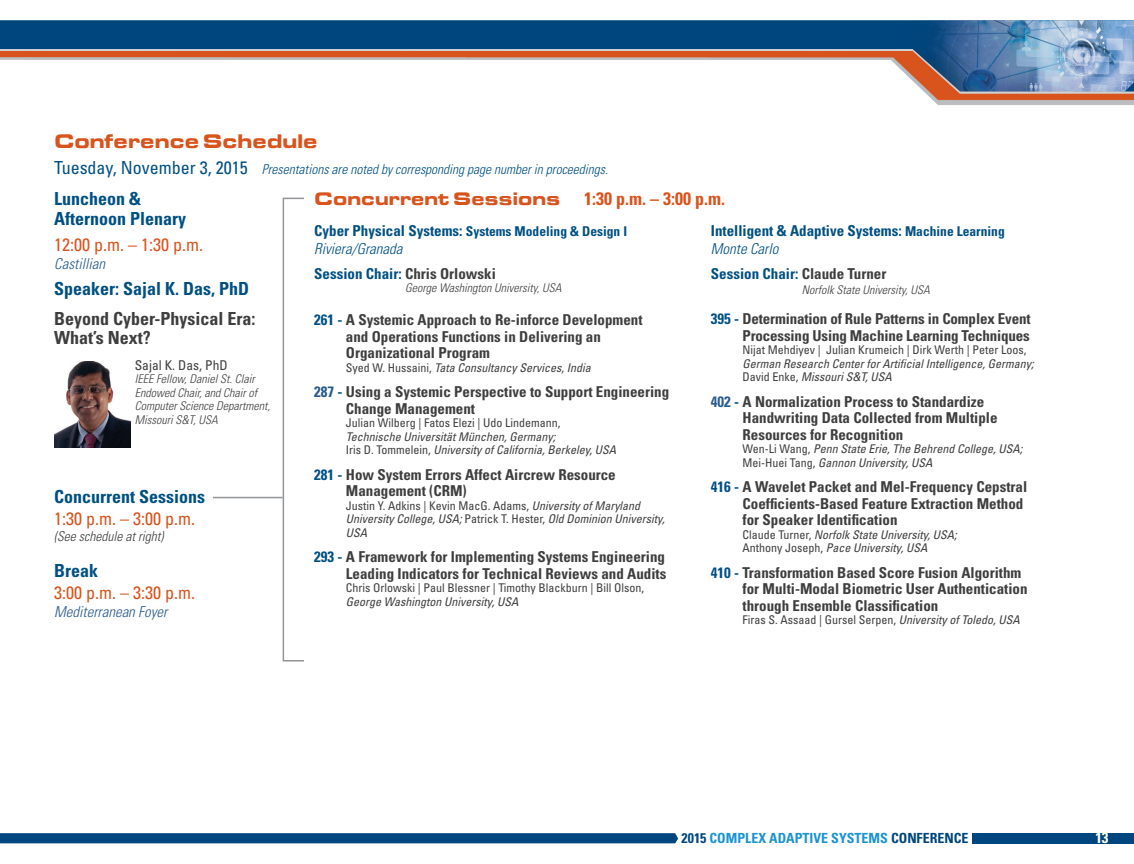
<style>
.page{position:relative;width:1134px;height:864px;background:#fff}
.page>*{position:absolute;margin:0;border:0;box-sizing:border-box;transform-origin:0 0}
.t1{font:700 19.5px "Eddmond";color:#d9531c}
.t2{font:700 condensed 18px "Univers LT";color:#015083}
.t3{font:condensed 18px "Univers LT";color:#d9531c}
.t4{font:700 condensed 18px/19.5px "Univers LT";color:#3e3e3f}
.t5{font:700 18px "Eddmond";color:#d9531c}
.t6{font:700 condensed 18px "Univers LT";color:#d9531c}
.t7{font:700 condensed 15px/16.5px "Univers LT";color:#3e3e3f}
.t8{font:700 condensed 15px "Univers LT";color:#015083}
.t9{font:italic 300 condensed 15px "Univers LT";color:#295b8c}
.t10{font:italic 300 condensed 15px "Univers LT";color:#015083}
.t11{font:700 condensed 15px "Univers LT";color:#fff}
.t12{font:700 condensed 13.95px "Univers LT";color:#1c94d2}
.t13{font:italic 300 condensed 13.5px "Univers LT";color:#015083}
.t14{font:700 condensed 13.5px "Univers LT";color:#015083}
.t15{font:italic 300 condensed 13.5px "Univers LT";color:#3e3e3f}
.t16{font:condensed 13.5px "Univers LT";color:#3e3e3f}
.t17{font:italic condensed 12px/13.5px "Univers LT";color:#3e3e3f}
.t18{font:italic 300 condensed 12px/13.5px "Univers LT";color:#3e3e3f}
.t19{font:condensed 12px/13.5px "Univers LT";color:#3e3e3f}
.s1{font-weight:400;font-style:normal;font-size:18px}
.s2{font-size:15px}
.s3{color:#3e3e3f}
.s4{color:#015083}
.s5{font-style:normal}
.s6{color:#295b8c}
.s7{font-style:italic}
.s8{font-size:13.5px}
.s9{color:#00467e}
</style>
<div class="page">
<svg style="left:0;top:833px;width:678px;height:10px;background:#044980"></svg>
<div style="left:972px;top:833px;width:162px;height:10px;background:#00467e"></div>
<hr style="left:213px;top:497px;width:70px;height:1px;background:#939598">
<img style="left:55px;top:361px;width:75px;height:87px">
<div style="left:0;top:20px;width:894px;height:29px;background:#00467e"></div>
<img style="left:894px;top:20px;width:240px;height:29px">
<img style="left:0;top:49px;width:1134px;height:56px">
<p class="t1" style="left:54px;top:128px;width:265px">Conference Schedule</p>
<p class="t13" style="left:54px;top:161px;width:556px"><span class="s1">Tuesday, November 3, 2015</span> Presentations are noted by corresponding page number in proceedings.</p>
<p class="t2" style="left:54px;top:188px;width:88px">Luncheon &amp;</p>
<p class="t2" style="left:54px;top:207px;width:133px">Afternoon Plenary</p>
<p class="t3" style="left:54px;top:233px;width:150px">12:00 p.m. – 1:30 p.m.</p>
<p class="t9" style="left:54px;top:254px;width:52px">Castillian</p>
<p class="t2" style="left:54px;top:277px;width:196px">Speaker: Sajal K. Das, PhD</p>
<p class="t4" style="left:54px;top:309px;width:203px">Beyond Cyber-Physical Era:<br>What’s Next?</p>
<p class="t16" style="left:135px;top:356px;width:94px">Sajal K. Das, PhD</p>
<p class="t18" style="left:135px;top:372px;width:137px">IEEE Fellow, Daniel St. Clair<br>Endowed Chair, and Chair of<br>Computer Science Department,<br>Missouri S&amp;T, USA</p>
<p class="t5" style="left:314px;top:187px;width:247px">Concurrent Sessions</p>
<p class="t6" style="left:584px;top:188px;width:142px">1:30 p.m. – 3:00 p.m.</p>
<p class="t14" style="left:314px;top:223px;width:314px"><span class="s2">Cyber Physical Systems:</span> Systems Modeling &amp; Design I</p>
<p class="t10" style="left:314px;top:240px;width:90px">Riviera/Granada</p>
<p class="t8" style="left:314px;top:265px;width:183px">Session Chair: <span class="s3">Chris Orlowski</span></p>
<p class="t18" style="left:405px;top:281px;width:158px">George Washington University, USA</p>
<p class="t7" style="left:346px;top:311px;width:298px;text-indent:-32px"><span class="s4">261 -</span> A Systemic Approach to Re-inforce Development and Operations Functions in Delivering an<br>Organizational Program</p>
<p class="t17" style="left:346px;top:360px;width:247px"><span class="s5">Syed W. Hussaini,</span> Tata Consultancy Services, India</p>
<p class="t7" style="left:346px;top:383px;width:325px;text-indent:-32px"><span class="s6">287</span> <span class="s4">-</span> Using a Systemic Perspective to Support Engineering<br>Change Management</p>
<p class="t17" style="left:346px;top:416px;width:272px"><span class="s5">Julian Wilberg | Fatos Elezi | Udo Lindemann,<br></span>Technische Universität München, Germany;<br><span class="s5">Iris D. Tommelein,</span> University of California, Berkeley, USA</p>
<p class="t7" style="left:346px;top:466px;width:271px;text-indent:-32px"><span class="s4">281 -</span> How System Errors Affect Aircrew Resource<br>Management (CRM)</p>
<p class="t17" style="left:346px;top:498px;width:320px"><span class="s5">Justin Y. Adkins | Kevin MacG. Adams,</span> University of Maryland<br>University College, USA; <span class="s5">Patrick T. Hester,</span> Old Dominion University,<br>USA</p>
<p class="t7" style="left:314px;top:548px;width:354px;text-align:right"><span class="s4">293 -</span> A Framework for Implementing Systems Engineering<br>Leading Indicators for Technical Reviews and Audits</p>
<p class="t19" style="left:346px;top:581px;width:300px">Chris Orlowski | Paul Blessner | Timothy Blackburn | Bill Olson,<br><span class="s7">George Washington University, USA</span></p>
<p class="t8" style="left:711px;top:221px;width:295px">Intelligent &amp; Adaptive Systems: <span class="s8">Machine Learning</span></p>
<p class="t10" style="left:711px;top:240px;width:69px">Monte Carlo</p>
<p class="t8" style="left:711px;top:265px;width:177px">Session Chair: <span class="s3">Claude Turner</span></p>
<p class="t18" style="left:802px;top:283px;width:130px">Norfolk State University, USA</p>
<p class="t7" style="left:711px;top:311px;width:321px;text-align:right"><span class="s4">395 -</span> Determination of Rule Patterns in Complex Event<br>Processing Using Machine Learning Techniques</p>
<p class="t17" style="left:743px;top:343px;width:293px"><span class="s5">Nijat Mehdiyev | Julian Krumeich | Dirk Werth | Peter Loos,<br></span>German Research Center for Artificial Intelligence, Germany;<br><span class="s5">David Enke,</span> Missouri S&amp;T, USA</p>
<p class="t7" style="left:743px;top:393px;width:257px;text-indent:-32px"><span class="s6">402</span> <span class="s4">-</span> A Normalization Process to Standardize<br>Handwriting Data Collected from Multiple<br>Resources for Recognition</p>
<p class="t17" style="left:743px;top:442px;width:281px"><span class="s5">Wen-Li Wang,</span> Penn State Erie, The Behrend College, USA;<br><span class="s5">Mei-Huei Tang,</span> Gannon University, USA</p>
<p class="t7" style="left:743px;top:479px;width:286px;text-indent:-32px"><span class="s4">416 -</span> A Wavelet Packet and Mel-Frequency Cepstral<br>Coefficients-Based Feature Extraction Method for Speaker Identification</p>
<p class="t17" style="left:743px;top:528px;width:216px"><span class="s5">Claude Turner,</span> Norfolk State University, USA;<br><span class="s5">Anthony Joseph,</span> Pace University, USA</p>
<p class="t7" style="left:743px;top:564px;width:286px;text-indent:-32px"><span class="s4">410 -</span> Transformation Based Score Fusion Algorithm for Multi-Modal Biometric User Authentication through Ensemble Classification</p>
<p class="t19" style="left:743px;top:613px;width:279px">Firas S. Assaad | Gursel Serpen, <span class="s7">University of Toledo, USA</span></p>
<p class="t2" style="left:54px;top:486px;width:152px">Concurrent Sessions</p>
<p class="t3" style="left:54px;top:507px;width:142px">1:30 p.m. – 3:00 p.m.</p>
<p class="t15" style="left:54px;top:528px;width:111px">(See schedule at right)</p>
<p class="t2" style="left:54px;top:560px;width:45px">Break</p>
<p class="t3" style="left:54px;top:581px;width:142px">3:00 p.m. – 3:30 p.m.</p>
<p class="t9" style="left:54px;top:602px;width:115px">Mediterranean Foyer</p>
<p class="t12" style="left:682px;top:830px;width:288px"><span class="s9">2015</span> COMPLEX ADAPTIVE SYSTEMS <span class="s9">CONFERENCE</span></p>
<p class="t11" style="left:1095px;top:829px;width:15px">13</p>
</div>
